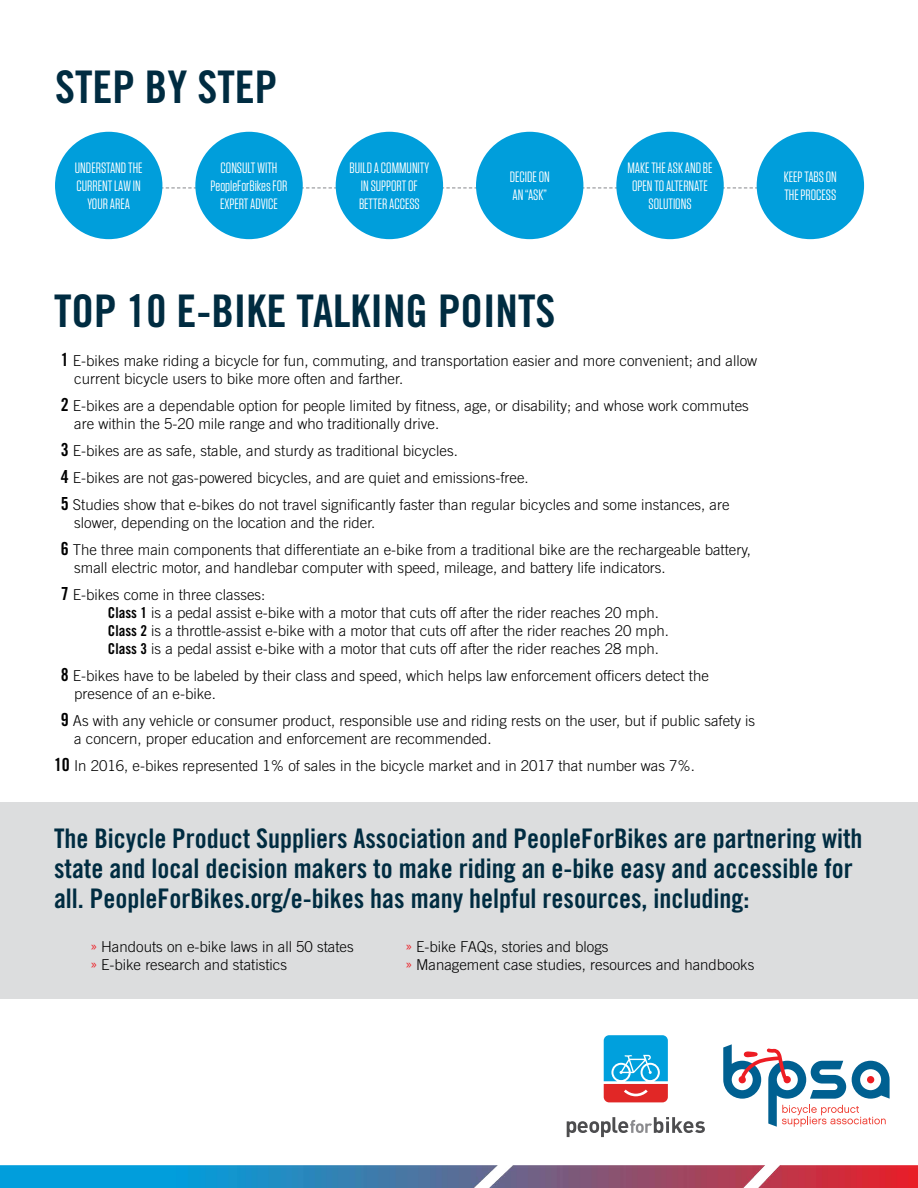
<style>
.page{position:relative;width:918px;height:1188px;background:#fff}
.page>*{position:absolute;margin:0;border:0;box-sizing:border-box;transform-origin:0 0}
.t1{font:45px "Trade Gothic LT Std Bd Cn 20";color:#002c41}
.t2{font:27px/30px "Trade Gothic LT Std Bd Cn 20";color:#002c41}
.t3{font:300 15px/18px "Trade Gothic LT Std";color:#000}
.t4{font:15px/18px "Tungsten";color:#fff;text-align:center}
.s1{font-family:"Trade Gothic LT Std Bd Cn 20";font-weight:400;font-size:18px}
.s2{font-family:"Trade Gothic LT Std Bd Cn 20";font-weight:400}
.s3{font-family:"Trade Gothic LT Std Cn 18";font-weight:400;color:#ed1d24}
</style>
<div class="page">
<div style="left:0;top:802px;width:918px;height:197px;background:#dcddde"></div>
<svg style="left:162px;top:187px;width:595px;height:1px"></svg>
<img style="left:0;top:1165px;width:918px;height:23px">
<div style="left:55px;top:132px;width:107px;height:107px;background:#009edb;border-radius:50%"></div>
<div style="left:195px;top:132px;width:108px;height:107px;background:#009edb;border-radius:50%"></div>
<div style="left:476px;top:132px;width:107px;height:107px;background:#009edb;border-radius:50%"></div>
<div style="left:616px;top:132px;width:108px;height:107px;background:#009edb;border-radius:50%"></div>
<div style="left:757px;top:132px;width:107px;height:107px;background:#009edb;border-radius:50%"></div>
<svg style="left:567px;top:1117px;width:138px;height:20px"></svg>
<svg style="left:604px;top:1035px;width:64px;height:67px;background:#5e8fb3"></svg>
<svg style="left:723px;top:1044px;width:167px;height:83px"></svg>
<div style="left:867px;top:1076px;width:7px;height:7px;background:#ed1d24;border-radius:50%"></div>
<div style="left:336px;top:132px;width:107px;height:107px;background:#009edb;border-radius:50%"></div>
<h1 class="t1" style="left:55px;top:59px;width:224px">STEP BY STEP</h1>
<p class="t4" style="left:75px;top:160px;width:69px">UNDERSTAND THE<br>CURRENT LAW IN<br>YOUR AREA</p>
<p class="t4" style="left:211px;top:160px;width:78px">CONSULT WITH<br>PeopleForBikes FOR<br>EXPERT ADVICE</p>
<p class="t4" style="left:510px;top:169px;width:42px;text-align:left">DECIDE ON<br>AN “ASK”</p>
<p class="t4" style="left:627px;top:160px;width:87px">MAKE THE ASK AND BE<br>OPEN TO ALTERNATE<br>SOLUTIONS</p>
<p class="t4" style="left:784px;top:169px;width:55px;text-align:left">KEEP TABS ON<br>THE PROCESS</p>
<p class="t4" style="left:350px;top:160px;width:81px">BUILD A COMMUNITY<br>IN SUPPORT OF<br>BETTER ACCESS</p>
<h1 class="t1" style="left:54px;top:283px;width:503px">TOP 10 E-BIKE TALKING POINTS</h1>
<p class="t3" style="left:74px;top:351px;width:684px;text-indent:-13px"><span class="s1">1</span> E-bikes make riding a bicycle for fun, commuting, and transportation easier and more convenient; and allow current bicycle users to bike more often and farther.</p>
<p class="t3" style="left:74px;top:396px;width:676px;text-indent:-13px"><span class="s1">2</span> E-bikes are a dependable option for people limited by fitness, age, or disability; and whose work commutes are within the 5-20 mile range and who traditionally drive.</p>
<p class="t3" style="left:61px;top:437px;width:670px;line-height:27px"><span class="s1">3</span> E-bikes are as safe, stable, and sturdy as traditional bicycles.<br><span class="s1">4</span> E-bikes are not gas-powered bicycles, and are quiet and emissions-free.<br><span class="s1">5</span> Studies show that e-bikes do not travel significantly faster than regular bicycles and some instances, are</p>
<p class="t3" style="left:61px;top:509px;width:692px;line-height:27px;text-indent:13px">slower, depending on the location and the rider.<br><span class="s1">6</span> The three main components that differentiate an e-bike from a traditional bike are the rechargeable battery,</p>
<p class="t3" style="left:61px;top:554px;width:606px;line-height:27px;text-indent:13px">small electric motor, and handlebar computer with speed, mileage, and battery life indicators.<br><span class="s1">7</span> E-bikes come in three classes:</p>
<p class="t3" style="left:108px;top:603px;width:562px"><span class="s2">Class 1</span> is a pedal assist e-bike with a motor that cuts off after the rider reaches 20 mph.<br><span class="s2">Class 2</span> is a throttle-assist e-bike with a motor that cuts off after the rider reaches 20 mph.<br><span class="s2">Class 3</span> is a pedal assist e-bike with a motor that cuts off after the rider reaches 28 mph.</p>
<p class="t3" style="left:74px;top:666px;width:636px;text-indent:-13px"><span class="s1">8</span> E-bikes have to be labeled by their class and speed, which helps law enforcement officers detect the presence of an e-bike.</p>
<p class="t3" style="left:74px;top:711px;width:682px;text-indent:-13px"><span class="s1">9</span> As with any vehicle or consumer product, responsible use and riding rests on the user, but if public safety is a concern, proper education and enforcement are recommended.</p>
<p class="t3" style="left:54px;top:756px;width:643px"><span class="s1">10</span> In 2016, e-bikes represented 1% of sales in the bicycle market and in 2017 that number was 7%.</p>
<p class="t2" style="left:54px;top:823px;width:810px">The Bicycle Product Suppliers Association and PeopleForBikes are partnering with state and local decision makers to make riding an e-bike easy and accessible for all. PeopleForBikes.org/e-bikes has many helpful resources, including:</p>
<p class="t3" style="left:90px;top:938px;width:265px"><span class="s3">»</span> Handouts on e-bike laws in all 50 states <span class="s3">»</span> E-bike research and statistics</p>
<p class="t3" style="left:405px;top:938px;width:351px"><span class="s3">»</span> E-bike FAQs, stories and blogs<br><span class="s3">»</span> Management case studies, resources and handbooks</p>
</div>
